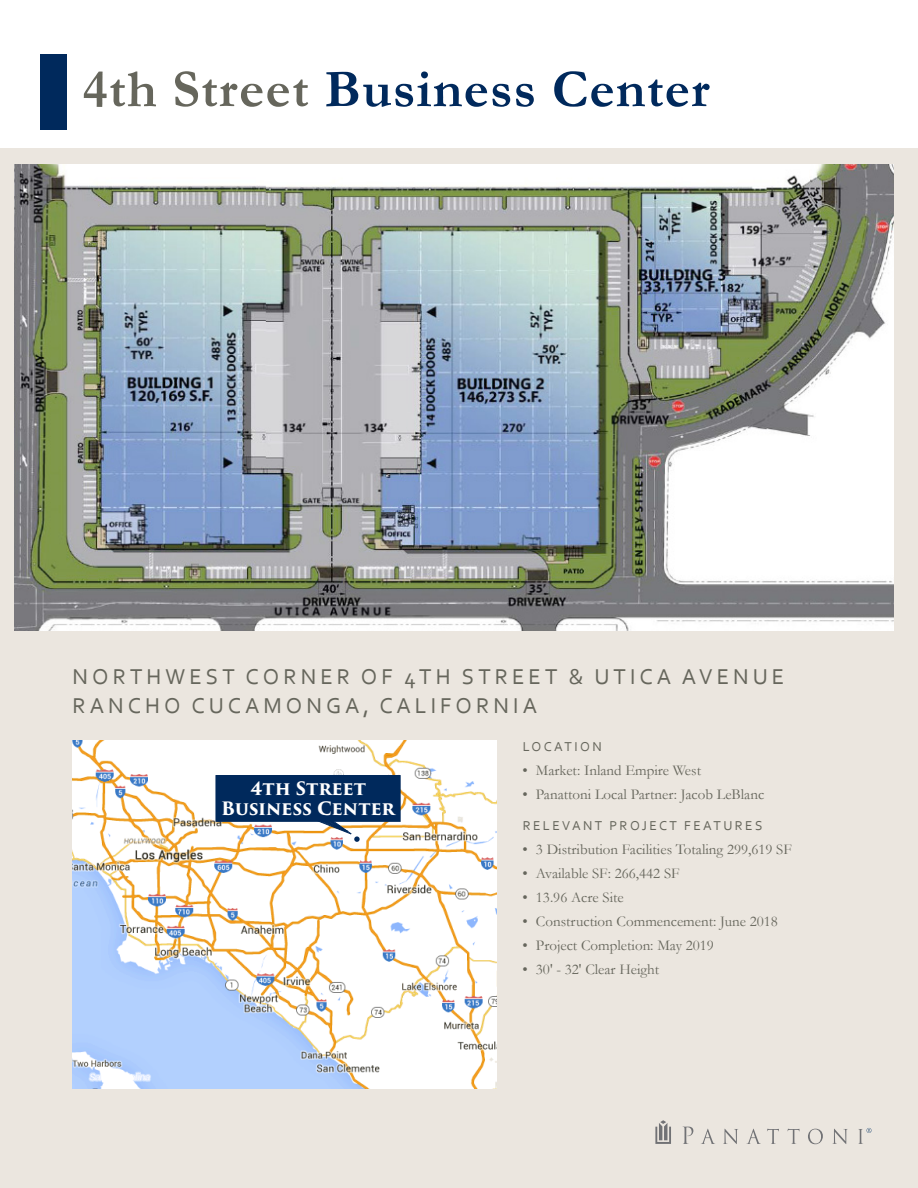
<style>
.page{position:relative;width:918px;height:1188px;background:#fff}
.page>*{position:absolute;margin:0;border:0;box-sizing:border-box;transform-origin:0 0}
.t1{font:700 54px "Garamond";letter-spacing:.02em;color:#00295c}
.t2{font:22.5px/28.5px "Corbel";letter-spacing:.18em;color:#66665c}
.t3{font:700 18px/19.5px "Trajan Pro 3";letter-spacing:-.005em;color:#fff;text-align:center}
.t4{font:15px "Garamond";color:#66665c}
.t5{font:13.5px "Corbel";letter-spacing:.18em;color:#66665c}
.s1{color:#66665c}
</style>
<div class="page">
<div style="left:0;top:148px;width:918px;height:1040px;background:#ebe6df"></div>
<div style="left:40px;top:54px;width:28px;height:76px;background:#00295c"></div>
<img style="left:72px;top:741px;width:425px;height:348px">
<svg style="left:316px;top:822px;width:44px;height:20px"></svg>
<div style="left:216px;top:776px;width:184px;height:45px;background:#00295c"></div>
<div style="left:215px;top:775px;width:186px;height:47px;border:2px solid #00295c"></div>
<img style="left:14px;top:164px;width:879px;height:466px">
<svg style="left:683px;top:1127px;width:10px;height:17px"></svg>
<svg style="left:701px;top:1129px;width:14px;height:15px"></svg>
<svg style="left:723px;top:1129px;width:15px;height:15px"></svg>
<svg style="left:746px;top:1129px;width:15px;height:15px"></svg>
<svg style="left:767px;top:1129px;width:12px;height:15px"></svg>
<svg style="left:787px;top:1129px;width:12px;height:15px"></svg>
<svg style="left:808px;top:1129px;width:15px;height:15px"></svg>
<svg style="left:832px;top:1129px;width:16px;height:15px"></svg>
<svg style="left:655px;top:1120px;width:16px;height:24px"></svg>
<svg style="left:858px;top:1128px;width:13px;height:16px"></svg>
<p class="t1" style="left:83px;top:53px;width:629px"><span class="s1">4th Street</span> Business Center</p>
<p class="t2" style="left:73px;top:662px;width:713px">NORTHWEST CORNER OF 4TH STREET &amp; UTICA AVENUE<br>RANCHO CUCAMONGA, CALIFORNIA</p>
<p class="t3" style="left:221px;top:780px;width:175px">4th Street<br>Business Center</p>
<p class="t5" style="left:523px;top:738px;width:81px">LOCATION</p>
<p class="t4" style="left:522px;top:760px;width:180px">• Market: Inland Empire West</p>
<p class="t4" style="left:522px;top:784px;width:243px">• Panattoni Local Partner: Jacob LeBlanc</p>
<p class="t5" style="left:523px;top:818px;width:241px">RELEVANT PROJECT FEATURES</p>
<p class="t4" style="left:522px;top:840px;width:271px">• 3 Distribution Facilities Totaling 299,619 SF</p>
<p class="t4" style="left:522px;top:864px;width:159px">• Available SF: 266,442 SF</p>
<p class="t4" style="left:522px;top:888px;width:103px">• 13.96 Acre Site</p>
<p class="t4" style="left:522px;top:912px;width:257px">• Construction Commencement: June 2018</p>
<p class="t4" style="left:522px;top:936px;width:193px">• Project Completion: May 2019</p>
<p class="t4" style="left:522px;top:960px;width:138px">• 30' - 32' Clear Height</p>
</div>
